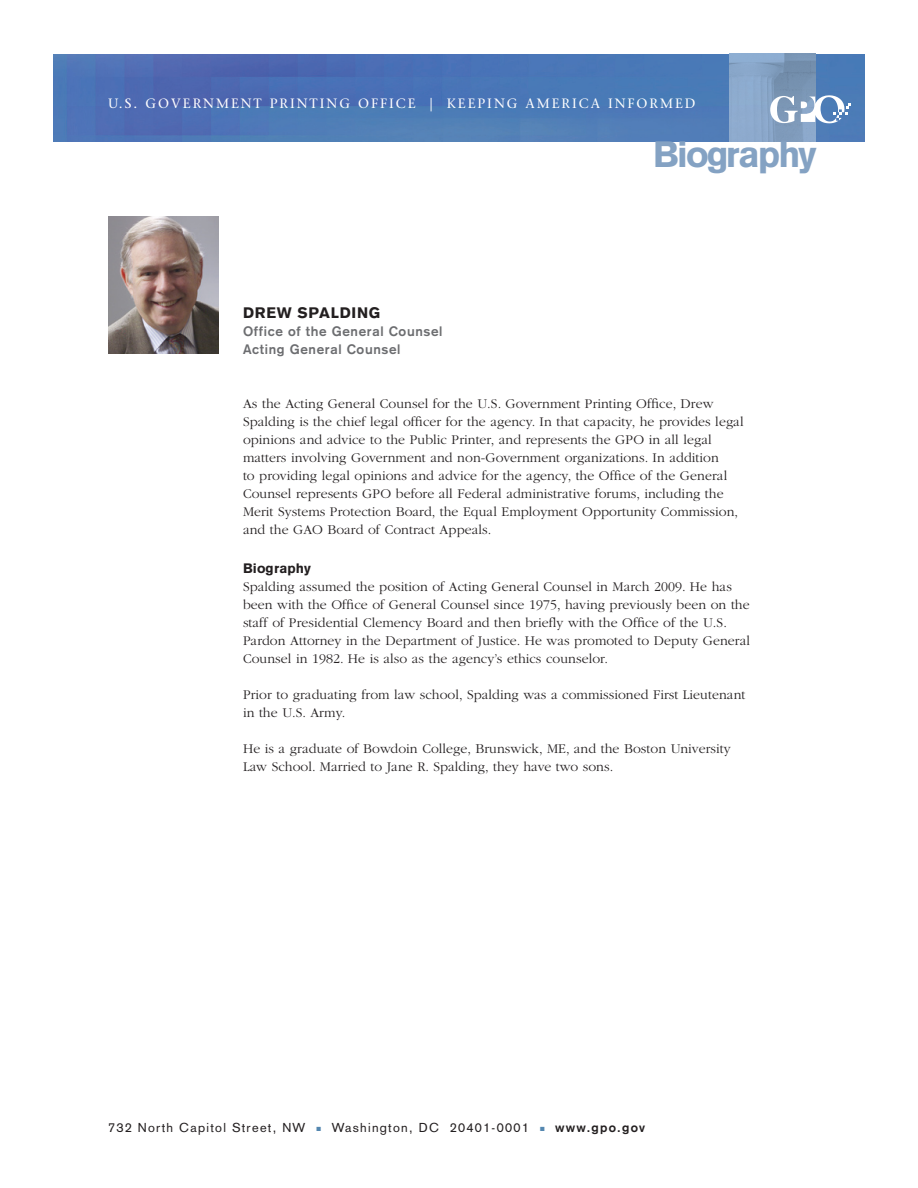
<style>
.page{position:relative;width:918px;height:1188px;background:#fff}
.page>*{position:absolute;margin:0;border:0;box-sizing:border-box;transform-origin:0 0}
.t1{font:900 36px "Akzidenz Grotesk";letter-spacing:-.05em;color:#84a2c3}
.name{font:900 15px "Akzidenz Grotesk";letter-spacing:.05em;color:#231f20}
.text{font:300 13.8px/18px "ITC Garamond Std";letter-spacing:.005em;color:#231f20}
.t2{font:13.5px "Stone Serif";letter-spacing:.15em;color:#fff}
.t3{font:700 13.5px "Akzidenz Grotesk";letter-spacing:.05em;color:#6c6d70}
.subhead{font:900 13.5px "Akzidenz Grotesk";letter-spacing:.01em;color:#231f20}
.t4{font:12.75px "Akzidenz Grotesk";letter-spacing:.1em;color:#231f20}
.s1{color:#5487b0}
.s2{font-weight:700}
</style>
<div class="page">
<img style="left:54px;top:54px;width:810px;height:87px">
<img style="left:729px;top:54px;width:86px;height:87px">
<svg style="left:770px;top:95px;width:81px;height:28px"></svg>
<img style="left:108px;top:216px;width:110px;height:138px">
<p class="t2" style="left:108px;top:96px;width:589px">U.S. GOVERNMENT PRINTING OFFICE | KEEPING AMERICA INFORMED</p>
<p class="name" style="left:243px;top:303px;width:139px">DREW SPALDING</p>
<p class="t3" style="left:243px;top:323px;width:201px">Office of the General Counsel</p>
<p class="t3" style="left:243px;top:341px;width:159px">Acting General Counsel</p>
<p class="t1" style="left:653px;top:132px;width:165px">Biography</p>
<p class="text" style="left:243px;top:395px;width:502px">As the Acting General Counsel for the U.S. Government Printing Office, Drew Spalding is the chief legal officer for the agency. In that capacity, he provides legal opinions and advice to the Public Printer, and represents the GPO in all legal matters involving Government and non-Government organizations. In addition<br>to providing legal opinions and advice for the agency, the Office of the General Counsel represents GPO before all Federal administrative forums, including the Merit Systems Protection Board, the Equal Employment Opportunity Commission, and the GAO Board of Contract Appeals.</p>
<p class="subhead" style="left:243px;top:560px;width:70px">Biography</p>
<p class="text" style="left:243px;top:578px;width:509px">Spalding assumed the position of Acting General Counsel in March 2009. He has been with the Office of General Counsel since 1975, having previously been on the staff of Presidential Clemency Board and then briefly with the Office of the U.S.<br>Pardon Attorney in the Department of Justice. He was promoted to Deputy General Counsel in 1982. He is also as the agency’s ethics counselor.</p>
<p class="text" style="left:243px;top:686px;width:504px">Prior to graduating from law school, Spalding was a commissioned First Lieutenant in the U.S. Army.</p>
<p class="text" style="left:243px;top:740px;width:489px">He is a graduate of Bowdoin College, Brunswick, ME, and the Boston University<br>Law School. Married to Jane R. Spalding, they have two sons.</p>
<p class="t4" style="left:108px;top:1120px;width:539px">732 North Capitol Street, NW <span class="s1">■</span> Washington, DC 20401-0001 <span class="s1">■</span> <span class="s2">www.gpo.gov</span></p>
</div>
